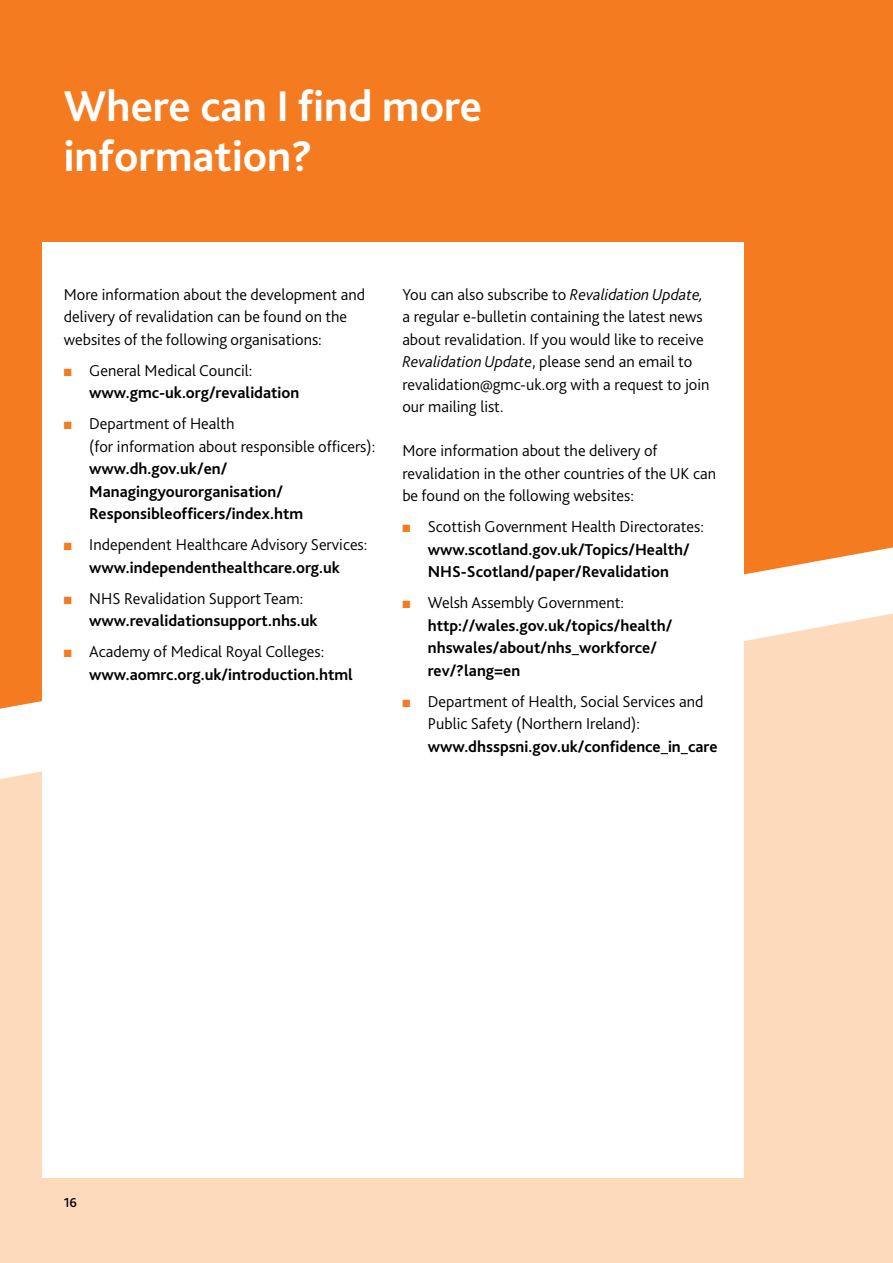
<style>
.page{position:relative;width:893px;height:1263px;background:#fff}
.page>*{position:absolute;margin:0;border:0;box-sizing:border-box;transform-origin:0 0}
.t1{font:700 45px/49.5px "Bliss 2";color:#fff}
.t2{font:300 16.5px/22.5px "Bliss 2";color:#000}
.t3{font:700 16.5px/22.5px "Bliss 2";color:#000}
.t4{font:500 13.5px "Bliss 2";color:#000}
.s1{color:#f47b20}
.s2{font-weight:300}
.s3{font-weight:700}
.s4{font-style:italic}
</style>
<div class="page">
<div style="left:0;top:0;width:893px;height:613px;background:#f47b20"></div>
<div style="left:0;top:613px;width:893px;height:650px;background:#fedabc"></div>
<div style="left:43px;top:242px;width:701px;height:936px;background:#fff"></div>
<h1 class="t1" style="left:64px;top:80px;width:420px">Where can I find more information?</h1>
<p class="t2" style="left:64px;top:283px;width:303px">More information about the development and delivery of revalidation can be found on the websites of the following organisations:</p>
<p class="t3" style="left:89px;top:359px;width:212px;text-indent:-26px"><span class="s1">■</span> <span class="s2">General Medical Council: </span>www.gmc-uk.org/revalidation</p>
<p class="t2" style="left:89px;top:412px;width:287px;text-indent:-26px"><span class="s1">■</span> Department of Health<br>(for information about responsible officers):</p>
<p class="t3" style="left:89px;top:457px;width:215px">www.dh.gov.uk/en/<br>Managingyourorganisation/<br>Responsibleofficers/index.htm</p>
<p class="t2" style="left:64px;top:533px;width:305px;text-align:center"><span class="s1">■</span> Independent Healthcare Advisory Services: <span class="s3">www.independenthealthcare.org.uk</span></p>
<p class="t3" style="left:89px;top:587px;width:230px;text-indent:-26px"><span class="s1">■</span> <span class="s2">NHS Revalidation Support Team: </span>www.revalidationsupport.nhs.uk</p>
<p class="t3" style="left:89px;top:640px;width:265px;text-indent:-26px"><span class="s1">■</span> <span class="s2">Academy of Medical Royal Colleges: </span>www.aomrc.org.uk/introduction.html</p>
<p class="t2" style="left:402px;top:283px;width:309px">You can also subscribe to <span class="s4">Revalidation Update, </span>a regular e-bulletin containing the latest news about revalidation. If you would like to receive <span class="s4">Revalidation Update</span>, please send an email to revalidation@gmc-uk.org with a request to join our mailing list.</p>
<p class="t2" style="left:402px;top:439px;width:315px">More information about the delivery of revalidation in the other countries of the UK can be found on the following websites:</p>
<p class="t3" style="left:428px;top:515px;width:278px;text-indent:-26px"><span class="s1">■</span> <span class="s2">Scottish Government Health Directorates: </span>www.scotland.gov.uk/Topics/Health/<br>NHS-Scotland/paper/Revalidation</p>
<p class="t3" style="left:428px;top:591px;width:246px;text-indent:-26px"><span class="s1">■</span> <span class="s2">Welsh Assembly Government: </span>http://wales.gov.uk/topics/health/ nhswales/about/nhs_workforce/ rev/?lang=en</p>
<p class="t2" style="left:428px;top:689px;width:277px;text-indent:-26px"><span class="s1">■</span> Department of Health, Social Services and<br>Public Safety (Northern Ireland):</p>
<p class="t3" style="left:428px;top:734px;width:291px">www.dhsspsni.gov.uk/confidence_in_care</p>
<p class="t4" style="left:64px;top:1194px;width:15px">16</p>
</div>
